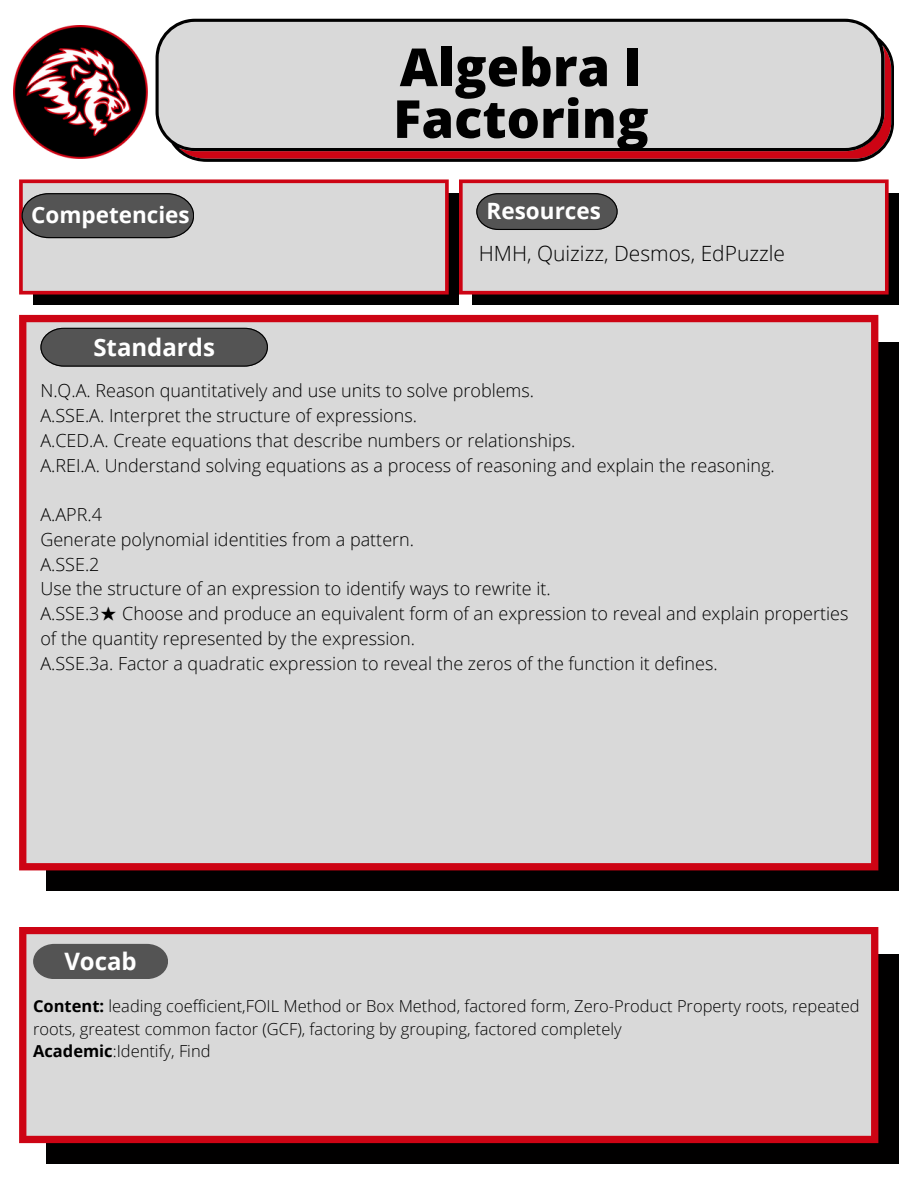
<style>
.page{position:relative;width:918px;height:1188px;background:#fff}
.page>*{position:absolute;margin:0;border:0;box-sizing:border-box;transform-origin:0 0}
.t1{font:800 52.5px/51.8px "Open Sans";color:#000}
.t2{font:700 24px "Open Sans";color:#fff}
.t3{font:700 22.5px "Open Sans";color:#fff}
.t4{font:300 21px "Open Sans";color:#000}
.t5{font:300 18px/24.8px "Open Sans";color:#000}
.t6{font:300 16.5px/22.5px "Open Sans";color:#000}
.s1{font-family:"Wen Quan Yi Micro Hei";font-weight:400}
.s2{font-weight:700}
</style>
<div class="page">
<svg style="left:156px;top:19px;width:738px;height:143px;fill:#d9d9d9"></svg>
<div style="left:33px;top:193px;width:426px;height:112px;background:#010000"></div>
<svg style="left:19px;top:179px;width:430px;height:116px;fill:#d9d9d9"></svg>
<div style="left:473px;top:193px;width:426px;height:112px;background:#000"></div>
<svg style="left:459px;top:179px;width:430px;height:116px;fill:#d9d9d9"></svg>
<svg style="left:476px;top:193px;width:142px;height:37px"></svg>
<div style="left:47px;top:955px;width:852px;height:209px;background:#010000"></div>
<svg style="left:19px;top:927px;width:859px;height:216px;fill:#d9d9d9"></svg>
<svg style="left:33px;top:944px;width:135px;height:35px"></svg>
<div style="left:47px;top:343px;width:852px;height:548px;background:#010000"></div>
<div style="left:19px;top:315px;width:859px;height:555px;background:#d9d9d9"></div>
<svg style="left:40px;top:328px;width:228px;height:39px"></svg>
<img style="left:13px;top:25px;width:134px;height:133px">
<svg style="left:22px;top:193px;width:172px;height:45px"></svg>
<p class="t3" style="left:31px;top:199px;width:160px">Competencies</p>
<h2 class="t2" style="left:93px;top:330px;width:123px">Standards</h2>
<h1 class="t1" style="left:393px;top:40px;width:257px">Algebra I<br>Factoring</h1>
<p class="t3" style="left:487px;top:195px;width:116px">Resources</p>
<p class="t4" style="left:479px;top:239px;width:308px">HMH, Quizizz, Desmos, EdPuzzle</p>
<p class="t5" style="left:40px;top:378px;width:736px">N.Q.A. Reason quantitatively and use units to solve problems.<br>A.SSE.A. Interpret the structure of expressions.<br>A.CED.A. Create equations that describe numbers or relationships.<br>A.REI.A. Understand solving equations as a process of reasoning and explain the reasoning.</p>
<p class="t5" style="left:40px;top:502px;width:810px">A.APR.4<br>Generate polynomial identities from a pattern.<br>A.SSE.2<br>Use the structure of an expression to identify ways to rewrite it.<br>A.SSE.3<span class="s1">★</span> Choose and produce an equivalent form of an expression to reveal and explain properties of the quantity represented by the expression.<br>A.SSE.3a. Factor a quadratic expression to reveal the zeros of the function it defines.</p>
<h2 class="t2" style="left:64px;top:944px;width:74px">Vocab</h2>
<p class="t6" style="left:33px;top:995px;width:828px"><span class="s2">Content:</span> leading coefficient,FOIL Method or Box Method, factored form, Zero-Product Property roots, repeated roots, greatest common factor (GCF), factoring by grouping, factored completely<br><span class="s2">Academic</span>:Identify, Find</p>
</div>
